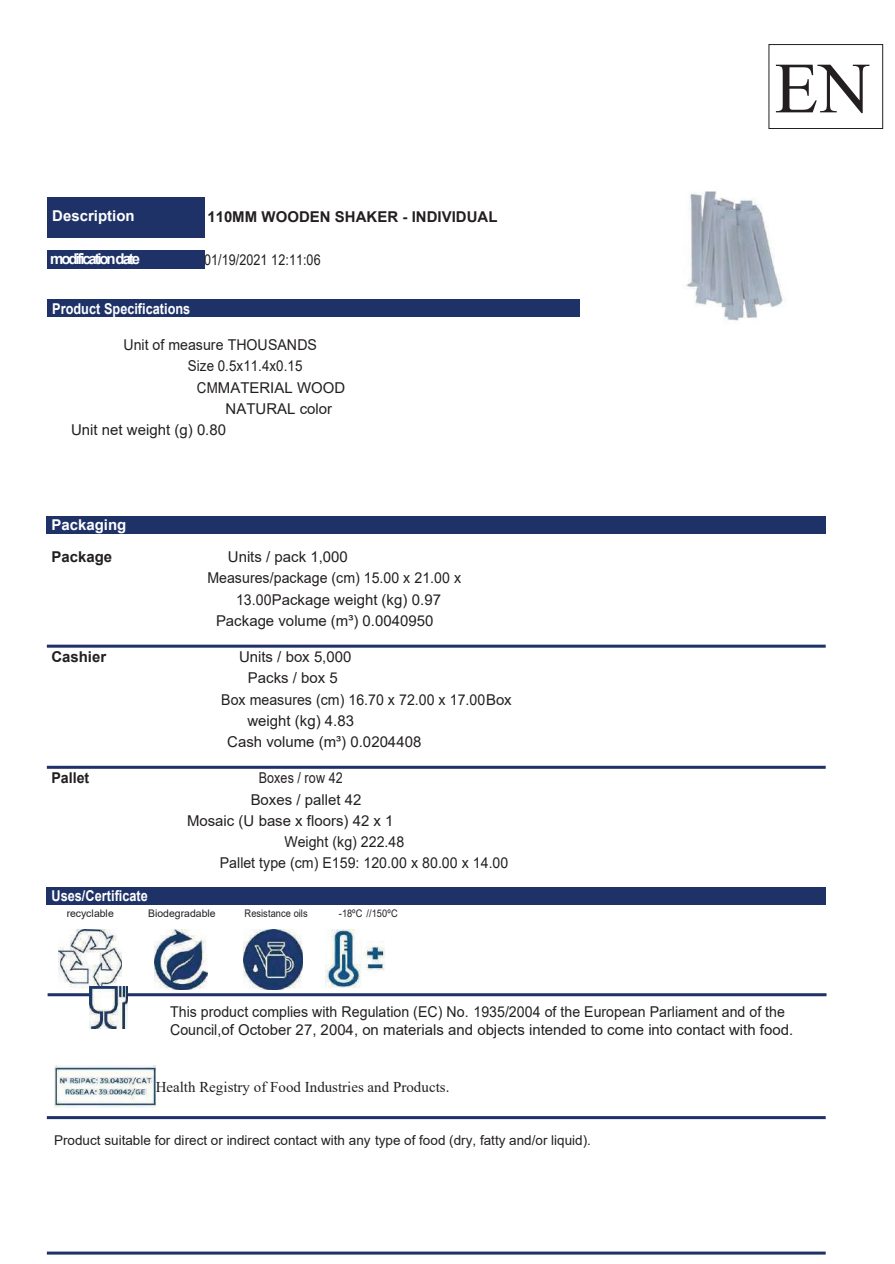
<style>
.page{position:relative;width:895px;height:1264px;background:#fff}
.page>*{position:absolute;margin:0;border:0;box-sizing:border-box;transform-origin:0 0}
.t1{font:72px "Times New Roman";color:#231f20}
.t2{font:15px/17.9px "Arial";color:#231f20;scale:.95 1}
.t3{font:15px "Arial";color:#231f20}
.t4{font:700 15px "Arial";color:#231f20}
.t5{font:15px "Times New Roman";color:#231f20}
.t6{font:700 15px "Arial";color:#fff;scale:.85 1}
.t7{font:15px "Arial";color:#231f20;scale:.89 1}
.t8{font:15px "Arial";color:#231f20;scale:.84 1}
.t9{font:700 15px "Arial";color:#fff}
.t10{font:700 15px "Arial";letter-spacing:-.14em;color:#fff}
.t11{font:700 15px "Arial";color:#231f20;scale:.95 1}
.t12{font:13.5px "Arial";color:#231f20}
.t13{font:10.5px "Arial";letter-spacing:.005em;color:#231f20;scale:.88 1}
.t14{font:10.5px "Arial";letter-spacing:.005em;color:#231f20}
</style>
<div class="page">
<hr style="left:47px;top:1251px;width:778px;height:3px;background:#1f3268">
<img style="left:686px;top:186px;width:98px;height:135px">
<hr style="left:47px;top:645px;width:778px;height:3px;background:#1f3268">
<hr style="left:47px;top:766px;width:778px;height:3px;background:#1f3268">
<hr style="left:48px;top:993px;width:778px;height:3px;background:#1f3268">
<img style="left:58px;top:930px;width:63px;height:59px">
<img style="left:154px;top:930px;width:54px;height:59px">
<img style="left:243px;top:930px;width:59px;height:59px">
<img style="left:325px;top:929px;width:60px;height:58px">
<hr style="left:47px;top:1116px;width:778px;height:3px;background:#1f3268">
<div style="left:47px;top:250px;width:157px;height:18px;background:#1f3268"></div>
<div style="left:47px;top:300px;width:532px;height:17px;background:#1f3268"></div>
<div style="left:47px;top:516px;width:778px;height:17px;background:#1f3268"></div>
<div style="left:47px;top:887px;width:778px;height:17px;background:#1f3268"></div>
<img style="left:54px;top:1065px;width:101px;height:42px">
<div style="left:768px;top:44px;width:114px;height:85px;border:1px solid #231f20"></div>
<div style="left:47px;top:197px;width:157px;height:41px;background:#1f3268"></div>
<img style="left:89px;top:986px;width:38px;height:43px">
<p class="t9" style="left:52px;top:205px;width:84px">Description</p>
<p class="t4" style="left:207px;top:206px;width:291px">110MM WOODEN SHAKER - INDIVIDUAL</p>
<p class="t10" style="left:50px;top:248px;width:91px">modificationdate</p>
<p class="t8" style="left:204px;top:249px;width:140px">01/19/2021 12:11:06</p>
<p class="t6" style="left:52px;top:298px;width:164px">Product Specifications</p>
<p class="t2" style="left:123px;top:336px;width:205px">Unit of measure THOUSANDS</p>
<p class="t7" style="left:188px;top:355px;width:130px">Size 0.5x11.4x0.15</p>
<p class="t7" style="left:197px;top:377px;width:168px">CMMATERIAL WOOD</p>
<p class="t3" style="left:225px;top:398px;width:108px">NATURAL color</p>
<p class="t3" style="left:71px;top:419px;width:156px">Unit net weight (g) 0.80</p>
<p class="t9" style="left:51px;top:514px;width:76px">Packaging</p>
<p class="t4" style="left:51px;top:546px;width:62px">Package</p>
<p class="t3" style="left:228px;top:546px;width:121px">Units / pack 1,000</p>
<p class="t2" style="left:207px;top:569px;width:268px">Measures/package (cm) 15.00 x 21.00 x</p>
<p class="t2" style="left:236px;top:590px;width:217px">13.00Package weight (kg) 0.97</p>
<p class="t3" style="left:216px;top:610px;width:219px">Package volume (m³) 0.0040950</p>
<p class="t4" style="left:51px;top:646px;width:56px">Cashier</p>
<p class="t3" style="left:239px;top:647px;width:114px">Units / box 5,000</p>
<p class="t3" style="left:248px;top:668px;width:91px">Packs / box 5</p>
<p class="t2" style="left:221px;top:690px;width:307px">Box measures (cm) 16.70 x 72.00 x 17.00Box</p>
<p class="t3" style="left:247px;top:710px;width:108px">weight (kg) 4.83</p>
<p class="t3" style="left:227px;top:732px;width:195px">Cash volume (m³) 0.0204408</p>
<p class="t11" style="left:51px;top:767px;width:41px">Pallet</p>
<p class="t8" style="left:259px;top:768px;width:101px">Boxes / row 42</p>
<p class="t3" style="left:250px;top:789px;width:112px">Boxes / pallet 42</p>
<p class="t3" style="left:187px;top:810px;width:208px">Mosaic (U base x floors) 42 x 1</p>
<p class="t2" style="left:284px;top:833px;width:128px">Weight (kg) 222.48</p>
<p class="t2" style="left:220px;top:854px;width:305px">Pallet type (cm) E159: 120.00 x 80.00 x 14.00</p>
<p class="t6" style="left:51px;top:885px;width:115px">Uses/Certificate</p>
<p class="t14" style="left:67px;top:906px;width:49px">recyclable</p>
<p class="t14" style="left:148px;top:906px;width:69px">Biodegradable</p>
<p class="t13" style="left:244px;top:906px;width:73px">Resistance oils</p>
<p class="t13" style="left:338px;top:906px;width:68px">-18ºC //150ºC</p>
<h1 class="t1" style="left:774px;top:37px;width:97px">EN</h1>
<p class="t2" style="left:170px;top:1003px;width:657px">This product complies with Regulation (EC) No. 1935/2004 of the European Parliament and of the<br>Council,of October 27, 2004, on materials and objects intended to come into contact with food.</p>
<p class="t5" style="left:156px;top:1077px;width:295px">Health Registry of Food Industries and Products.</p>
<p class="t12" style="left:54px;top:1131px;width:538px">Product suitable for direct or indirect contact with any type of food (dry, fatty and/or liquid).</p>
</div>
